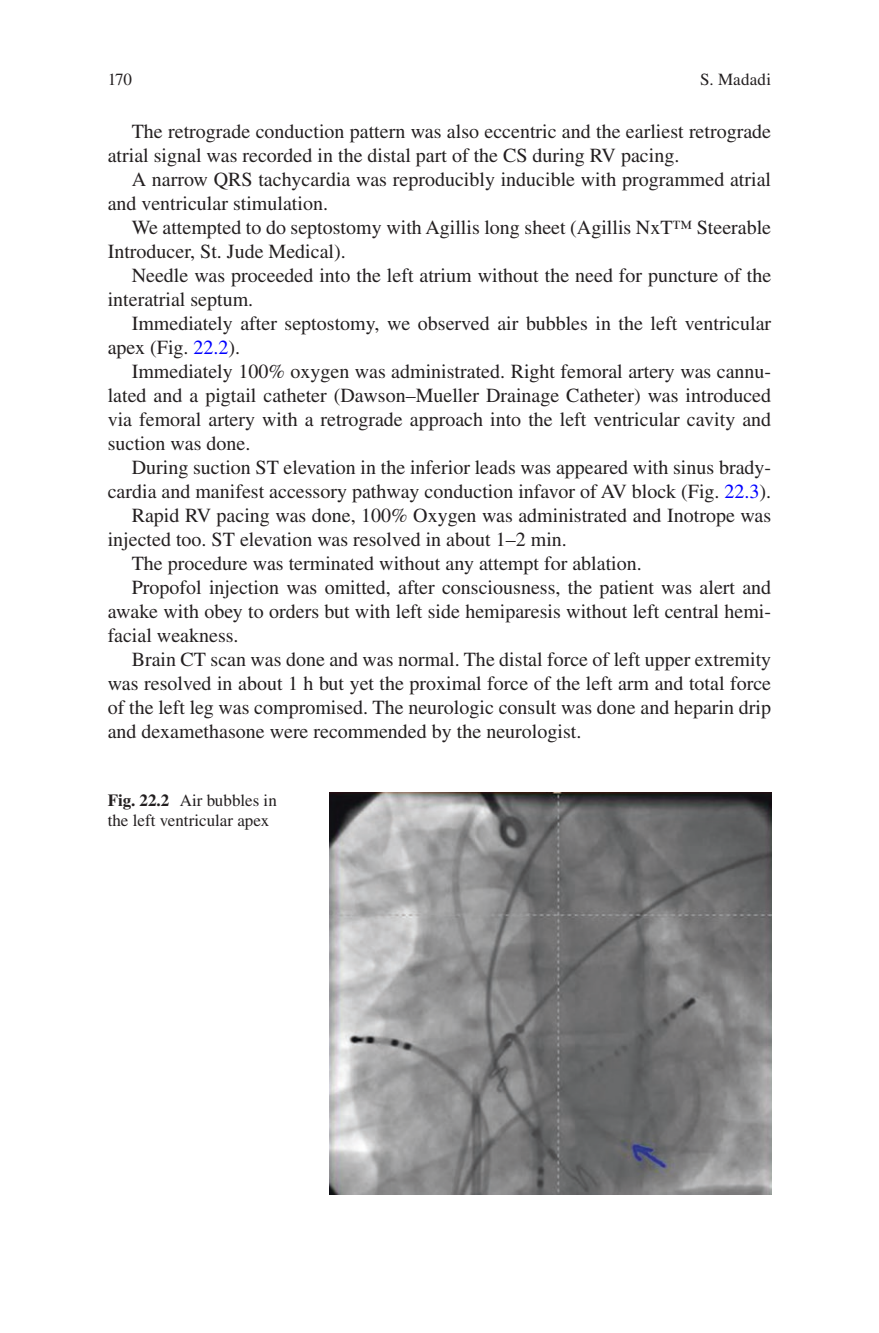
<style>
.page{position:relative;width:879px;height:1333px;background:#fff}
.page>*{position:absolute;margin:0;border:0;box-sizing:border-box;transform-origin:0 0}
.t1{font:20px/24px "Times LT Std";color:#231f20}
.t2{font:17px/20px "Times LT Std";color:#231f20}
.t3{font:17px "Times LT Std Roman 2";letter-spacing:.015em;color:#231f20}
.s1{color:#00f}
.s2{font-weight:700}
</style>
<div class="page">
<img style="left:329px;top:792px;width:442px;height:402px">
<p class="t3" style="left:700px;top:70px;width:72px">S. Madadi</p>
<p class="t2" style="left:108px;top:69px;width:26px">170</p>
<p class="t1" style="left:108px;top:119px;width:665px;text-indent:24px">The retrograde conduction pattern was also eccentric and the earliest retrograde atrial signal was recorded in the distal part of the CS during RV pacing.</p>
<p class="t1" style="left:108px;top:167px;width:665px;text-indent:24px">A narrow QRS tachycardia was reproducibly inducible with programmed atrial and ventricular stimulation.</p>
<p class="t1" style="left:108px;top:215px;width:665px;text-indent:24px">We attempted to do septostomy with Agillis long sheet (Agillis NxT™ Steerable<br>Introducer, St. Jude Medical).</p>
<p class="t1" style="left:108px;top:263px;width:665px;text-indent:24px">Needle was proceeded into the left atrium without the need for puncture of the interatrial septum.</p>
<p class="t1" style="left:108px;top:311px;width:665px;text-indent:24px">Immediately after septostomy, we observed air bubbles in the left ventricular apex (Fig. <span class="s1">22.2</span>).</p>
<p class="t1" style="left:108px;top:359px;width:665px;text-align:justify;text-indent:24px">Immediately 100% oxygen was administrated. Right femoral artery was cannu&shy;lated and a pigtail catheter (Dawson–Mueller Drainage Catheter) was introduced via femoral artery with a retrograde approach into the left ventricular cavity and suction was done.</p>
<p class="t1" style="left:132px;top:455px;width:641px">During suction ST elevation in the inferior leads was appeared with sinus brady-</p>
<p class="t1" style="left:108px;top:479px;width:665px">cardia and manifest accessory pathway conduction infavor of AV block (Fig. <span class="s1">22.3</span>).</p>
<p class="t1" style="left:132px;top:503px;width:641px">Rapid RV pacing was done, 100% Oxygen was administrated and Inotrope was</p>
<p class="t1" style="left:108px;top:527px;width:461px">injected too. ST elevation was resolved in about 1–2 min.</p>
<p class="t1" style="left:132px;top:551px;width:511px">The procedure was terminated without any attempt for ablation.</p>
<p class="t1" style="left:132px;top:575px;width:641px">Propofol injection was omitted, after consciousness, the patient was alert and</p>
<p class="t1" style="left:108px;top:599px;width:665px">awake with obey to orders but with left side hemiparesis without left central hemi-</p>
<p class="t1" style="left:108px;top:623px;width:132px">facial weakness.</p>
<p class="t1" style="left:132px;top:647px;width:641px">Brain CT scan was done and was normal. The distal force of left upper extremity</p>
<p class="t1" style="left:108px;top:671px;width:665px">was resolved in about 1 h but yet the proximal force of the left arm and total force</p>
<p class="t1" style="left:108px;top:695px;width:665px">of the left leg was compromised. The neurologic consult was done and heparin drip</p>
<p class="t1" style="left:108px;top:719px;width:475px">and dexamethasone were recommended by the neurologist.</p>
<p class="t2" style="left:108px;top:790px;width:171px"><span class="s2">Fig. 22.2</span> Air bubbles in the left ventricular apex</p>
</div>
